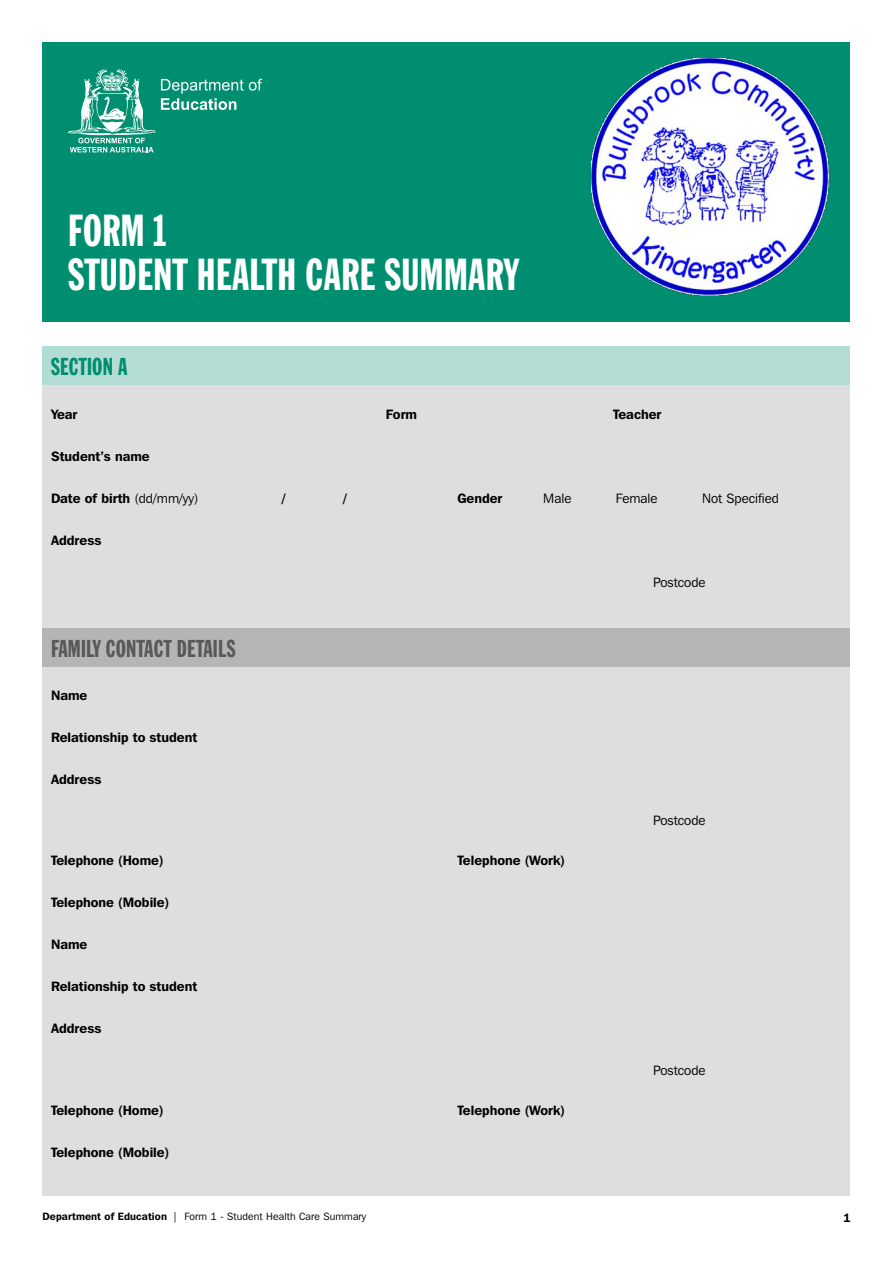
<style>
.page{position:relative;width:893px;height:1263px;background:#fff}
.page>*{position:absolute;margin:0;border:0;box-sizing:border-box;transform-origin:0 0}
.t1{font:44.1px/44.1px "Franklin Gothic Extra Cond";letter-spacing:.01em;color:#fff}
.t2{font:24px "Franklin Gothic Extra Cond";letter-spacing:.01em;color:#58595b}
.t3{font:24px "Franklin Gothic Extra Cond";letter-spacing:.01em;color:#008e70}
.t4{font:600 13.5px "Franklin Gothic IT Cby BT";color:#000}
.t5{font:13.5px "Franklin Gothic IT Cby BT";color:#000}
.t6{font:600 12px "Franklin Gothic IT Cby BT";color:#000}
.t7{font:10.5px "Franklin Gothic IT Cby BT";letter-spacing:.01em;color:#000}
.s1{font-weight:400}
.s2{font-weight:600}
</style>
<div class="page">
<div style="left:43px;top:372px;width:807px;height:824px;background:#dededf"></div>
<div style="left:43px;top:347px;width:807px;height:38px;background:#b3ddd4"></div>
<div style="left:43px;top:43px;width:807px;height:279px;background:#008e70"></div>
<svg style="left:68px;top:69px;width:194px;height:84px"></svg>
<div style="left:43px;top:628px;width:807px;height:39px;background:#b3b5b7"></div>
<img style="left:592px;top:59px;width:237px;height:237px">
<h1 class="t1" style="left:68px;top:209px;width:452px">FORM 1<br>STUDENT HEALTH CARE SUMMARY</h1>
<h2 class="t3" style="left:51px;top:354px;width:78px">SECTION A</h2>
<p class="t4" style="left:51px;top:406px;width:28px">Year</p>
<p class="t4" style="left:386px;top:406px;width:33px">Form</p>
<p class="t4" style="left:613px;top:406px;width:50px">Teacher</p>
<p class="t4" style="left:51px;top:448px;width:100px">Student’s name</p>
<p class="t4" style="left:51px;top:490px;width:149px">Date of birth <span class="s1">(dd/mm/yy)</span></p>
<p class="t4" style="left:282px;top:490px;width:5px">/</p>
<p class="t4" style="left:343px;top:490px;width:5px">/</p>
<p class="t4" style="left:458px;top:490px;width:46px">Gender</p>
<p class="t5" style="left:543px;top:490px;width:30px">Male</p>
<p class="t5" style="left:616px;top:490px;width:43px">Female</p>
<p class="t5" style="left:702px;top:490px;width:78px">Not Specified</p>
<p class="t4" style="left:51px;top:532px;width:52px">Address</p>
<p class="t5" style="left:653px;top:574px;width:54px">Postcode</p>
<h2 class="t2" style="left:51px;top:635px;width:186px">FAMILY CONTACT DETAILS</h2>
<p class="t4" style="left:51px;top:686px;width:38px">Name</p>
<p class="t4" style="left:51px;top:728px;width:148px">Relationship to student</p>
<p class="t4" style="left:51px;top:770px;width:52px">Address</p>
<p class="t4" style="left:51px;top:852px;width:114px">Telephone (Home)</p>
<p class="t4" style="left:458px;top:852px;width:109px">Telephone (Work)</p>
<p class="t4" style="left:51px;top:894px;width:120px">Telephone (Mobile)</p>
<p class="t4" style="left:51px;top:936px;width:38px">Name</p>
<p class="t4" style="left:51px;top:978px;width:148px">Relationship to student</p>
<p class="t4" style="left:51px;top:1020px;width:52px">Address</p>
<p class="t4" style="left:51px;top:1101px;width:114px">Telephone (Home)</p>
<p class="t4" style="left:458px;top:1101px;width:109px">Telephone (Work)</p>
<p class="t4" style="left:51px;top:1143px;width:120px">Telephone (Mobile)</p>
<p class="t5" style="left:653px;top:812px;width:54px">Postcode</p>
<p class="t5" style="left:653px;top:1062px;width:54px">Postcode</p>
<p class="t7" style="left:43px;top:1210px;width:325px"><span class="s2">Department of Education</span> | Form 1 - Student Health Care Summary</p>
<p class="t6" style="left:843px;top:1210px;width:9px">1</p>
</div>
